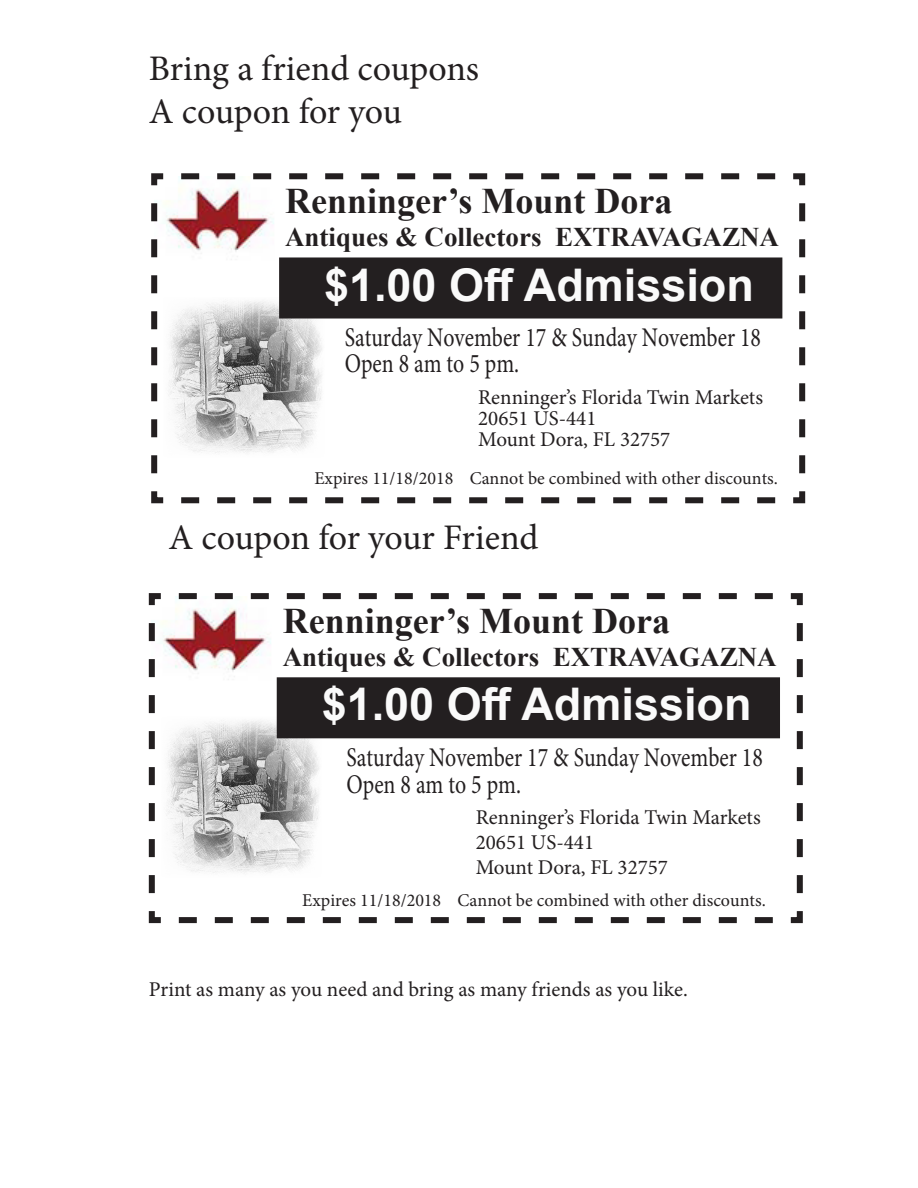
<style>
.page{position:relative;width:918px;height:1188px;background:#fff}
.page>*{position:absolute;margin:0;border:0;box-sizing:border-box;transform-origin:0 0}
.t1{font:700 45px "Arial";color:#fafafa}
.t2{font:36px "Minion Pro";letter-spacing:-.01em;color:#231f20}
.t3{font:700 36px "Times New Roman";color:#231f20}
.t4{font:27px/26.8px "Minion Pro";color:#231f20;scale:.81 1}
.t5{font:700 27px "Times New Roman";color:#231f20}
.t6{font:21px "Minion Pro";color:#231f20}
.t7{font:18px "Minion Pro";color:#231f20}
</style>
<div class="page">
<svg style="left:151px;top:173px;width:655px;height:331px"></svg>
<img style="left:163px;top:297px;width:161px;height:161px">
<div style="left:282px;top:260px;width:497px;height:56px;background:#231f20"></div>
<div style="left:279px;top:257px;width:503px;height:62px;border:6px solid #231f20"></div>
<svg style="left:148px;top:593px;width:655px;height:331px"></svg>
<img style="left:161px;top:717px;width:161px;height:160px">
<div style="left:280px;top:680px;width:497px;height:55px;background:#231f20"></div>
<div style="left:277px;top:677px;width:503px;height:61px;border:6px solid #231f20"></div>
<p class="t2" style="left:149px;top:45px;width:332px">Bring a friend coupons</p>
<p class="t2" style="left:149px;top:88px;width:255px">A coupon for you</p>
<p class="t3" style="left:285px;top:175px;width:389px">Renninger’s Mount Dora</p>
<p class="t5" style="left:285px;top:217px;width:496px">Antiques &amp; Collectors EXTRAVAGAZNA</p>
<p class="t1" style="left:324px;top:253px;width:431px">$1.00 Off Admission</p>
<p class="t4" style="left:345px;top:324px;width:516px">Saturday November 17 &amp; Sunday November 18<br>Open 8 am to 5 pm.</p>
<p class="t6" style="left:478px;top:383px;width:286px">Renninger’s Florida Twin Markets</p>
<p class="t6" style="left:478px;top:404px;width:120px">20651 US-441</p>
<p class="t6" style="left:478px;top:425px;width:194px">Mount Dora, FL 32757</p>
<p class="t7" style="left:314px;top:466px;width:465px">Expires 11/18/2018 Cannot be combined with other discounts.</p>
<p class="t2" style="left:169px;top:513px;width:372px">A coupon for your Friend</p>
<p class="t3" style="left:283px;top:595px;width:389px">Renninger’s Mount Dora</p>
<p class="t5" style="left:283px;top:637px;width:496px">Antiques &amp; Collectors EXTRAVAGAZNA</p>
<p class="t1" style="left:322px;top:673px;width:431px">$1.00 Off Admission</p>
<p class="t4" style="left:347px;top:744px;width:516px">Saturday November 17 &amp; Sunday November 18<br>Open 8 am to 5 pm.</p>
<p class="t6" style="left:476px;top:803px;width:286px">Renninger’s Florida Twin Markets</p>
<p class="t6" style="left:476px;top:828px;width:120px">20651 US-441</p>
<p class="t6" style="left:476px;top:854px;width:194px">Mount Dora, FL 32757</p>
<p class="t7" style="left:302px;top:889px;width:465px">Expires 11/18/2018 Cannot be combined with other discounts.</p>
<p class="t6" style="left:149px;top:975px;width:540px">Print as many as you need and bring as many friends as you like.</p>
</div>
